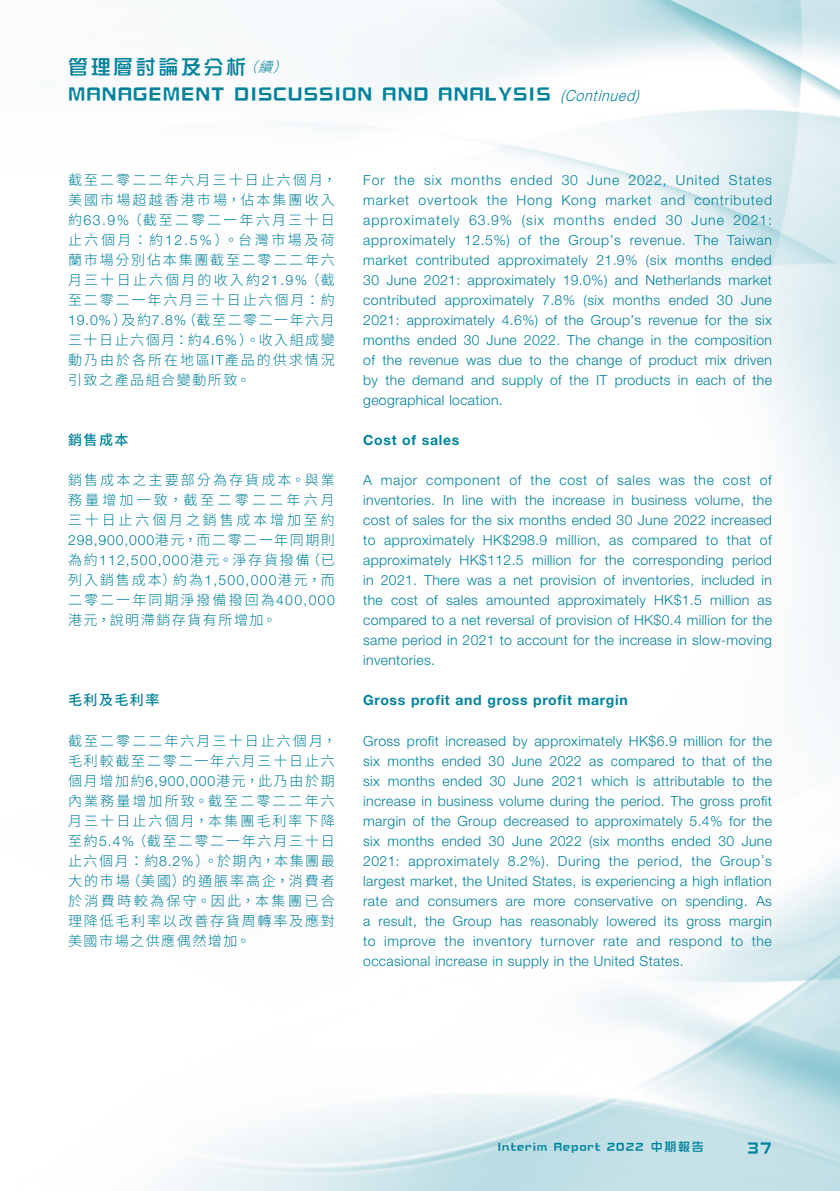
<style>
.page{position:relative;width:840px;height:1191px;background:#fff}
.page>*{position:absolute;margin:0;border:0;box-sizing:border-box;transform-origin:0 0}
.t1{font:22px "DF Zong Yi Std W5";letter-spacing:.07em;color:#00829b;scale:.91 1}
.t2{font:20px "DF Zong Yi Std W5";letter-spacing:.13em;color:#00829b}
.t3{font:18.8px "DF Zong Yi Std W5";color:#00829b;scale:.91 1}
.Body_Text{font:300 14px/20px "Helvetica Neue LT Std";letter-spacing:.025em;color:#00829b;text-align:justify}
.C_Body_Text{font:300 14px/20px "Source Han Sans TC";letter-spacing:.135em;color:#00829b}
.Heading_2{font:700 14px "Helvetica Neue LT Std";letter-spacing:.05em;color:#00829b}
.C_Heading_2{font:500 14px "Source Han Sans TC";letter-spacing:.105em;color:#00829b}
.t4{font:13.2px "DF Zong Yi Std W5";letter-spacing:.09em;color:#00829b;scale:.91 1}
.s1{font-family:"Source Han Sans TC";font-weight:300;font-style:italic;font-size:14px}
.s2{font-family:"Helvetica Neue LT Std";font-weight:300;font-style:italic;font-size:15.4px}
.s3{font-family:"Helvetica Neue LT Std"}
.s4{font-size:12px}
</style>
<div class="page">
<img style="left:161px;top:0;width:678px;height:1191px">
<h2 class="t2" style="left:68px;top:56px;width:231px">管理層討論及分析<span class="s1">（續）</span></h2>
<h1 class="t1" style="left:68px;top:81px;width:628px">MANAGEMENT DISCUSSION AND ANALYSIS <span class="s2">(Continued)</span></h1>
<p class="C_Body_Text" style="left:68px;top:170px;width:270px">截至二零二二年六月三十日止六個月，美國市場超越香港市場，佔本集團收入約<span class="s3">63.9%</span>（截至二零二一年六月三十日止六個月：約<span class="s3">12.5%</span>）。台灣市場及荷蘭市場分別佔本集團截至二零二二年六月三十日止六個月的收入約<span class="s3">21.9%</span>（截至二零二一年六月三十日止六個月：約<br><span class="s3">19.0%</span>）及約<span class="s3">7.8%</span>（截至二零二一年六月三十日止六個月：約<span class="s3">4.6%</span>）。收入組成變動乃由於各所在地區<span class="s3">IT</span>產品的供求情況引致之產品組合變動所致。</p>
<p class="C_Heading_2" style="left:68px;top:432px;width:62px">銷售成本</p>
<p class="C_Body_Text" style="left:68px;top:470px;width:268px;text-align:justify">銷售成本之主要部分為存貨成本。與業務量增加一致，截至二零二二年六月三十日止六個月之銷售成本增加至約<span class="s3">298,900,000</span>港元，而二零二一年同期則為約<span class="s3">112,500,000</span>港元。淨存貨撥備（已列入銷售成本）約為<span class="s3">1,500,000</span>港元，而二零二一年同期淨撥備撥回為<span class="s3">400,000</span>港元，說明滯銷存貨有所增加。</p>
<p class="C_Heading_2" style="left:68px;top:692px;width:93px">毛利及毛利率</p>
<p class="C_Body_Text" style="left:68px;top:730px;width:270px">截至二零二二年六月三十日止六個月，毛利較截至二零二一年六月三十日止六個月增加約<span class="s3">6,900,000</span>港元，此乃由於期內業務量增加所致。截至二零二二年六月三十日止六個月，本集團毛利率下降至約<span class="s3">5.4%</span>（截至二零二一年六月三十日止六個月：約<span class="s3">8.2%</span>）。於期內，本集團最大的市場（美國）的通脹率高企，消費者於消費時較為保守。因此，本集團已合理降低毛利率以改善存貨周轉率及應對美國市場之供應偶然增加。</p>
<p class="Body_Text" style="left:363px;top:170px;width:410px">For the six months ended 30 June 2022, United States market overtook the Hong Kong market and contributed approximately 63.9% (six months ended 30 June 2021: approximately 12.5%) of the Group’s revenue. The Taiwan market contributed approximately 21.9% (six months ended 30 June 2021: approximately 19.0%) and Netherlands market contributed approximately 7.8% (six months ended 30 June 2021: approximately 4.6%) of the Group’s revenue for the six months ended 30 June 2022. The change in the composition of the revenue was due to the change of product mix driven by the demand and supply of the IT products in each of the geographical location.</p>
<p class="Heading_2" style="left:363px;top:432px;width:97px">Cost of sales</p>
<p class="Body_Text" style="left:363px;top:470px;width:410px">A major component of the cost of sales was the cost of inventories. In line with the increase in business volume, the cost of sales for the six months ended 30 June 2022 increased to approximately HK$298.9 million, as compared to that of approximately HK$112.5 million for the corresponding period in 2021. There was a net provision of inventories, included in the cost of sales amounted approximately HK$1.5 million as compared to a net reversal of provision of HK$0.4 million for the same period in 2021 to account for the increase in slow-moving inventories.</p>
<p class="Heading_2" style="left:363px;top:692px;width:266px">Gross profit and gross profit margin</p>
<p class="Body_Text" style="left:363px;top:730px;width:410px">Gross profit increased by approximately HK$6.9 million for the six months ended 30 June 2022 as compared to that of the six months ended 30 June 2021 which is attributable to the increase in business volume during the period. The gross profit margin of the Group decreased to approximately 5.4% for the six months ended 30 June 2022 (six months ended 30 June 2021: approximately 8.2%). During the period, the Group’s largest market, the United States, is experiencing a high inflation rate and consumers are more conservative on spending. As a result, the Group has reasonably lowered its gross margin to improve the inventory turnover rate and respond to the occasional increase in supply in the United States.</p>
<p class="t4" style="left:497px;top:1139px;width:228px">Interim Report 2022 <span class="s4">中期報告</span></p>
<h3 class="t3" style="left:746px;top:1136px;width:29px">37</h3>
</div>
